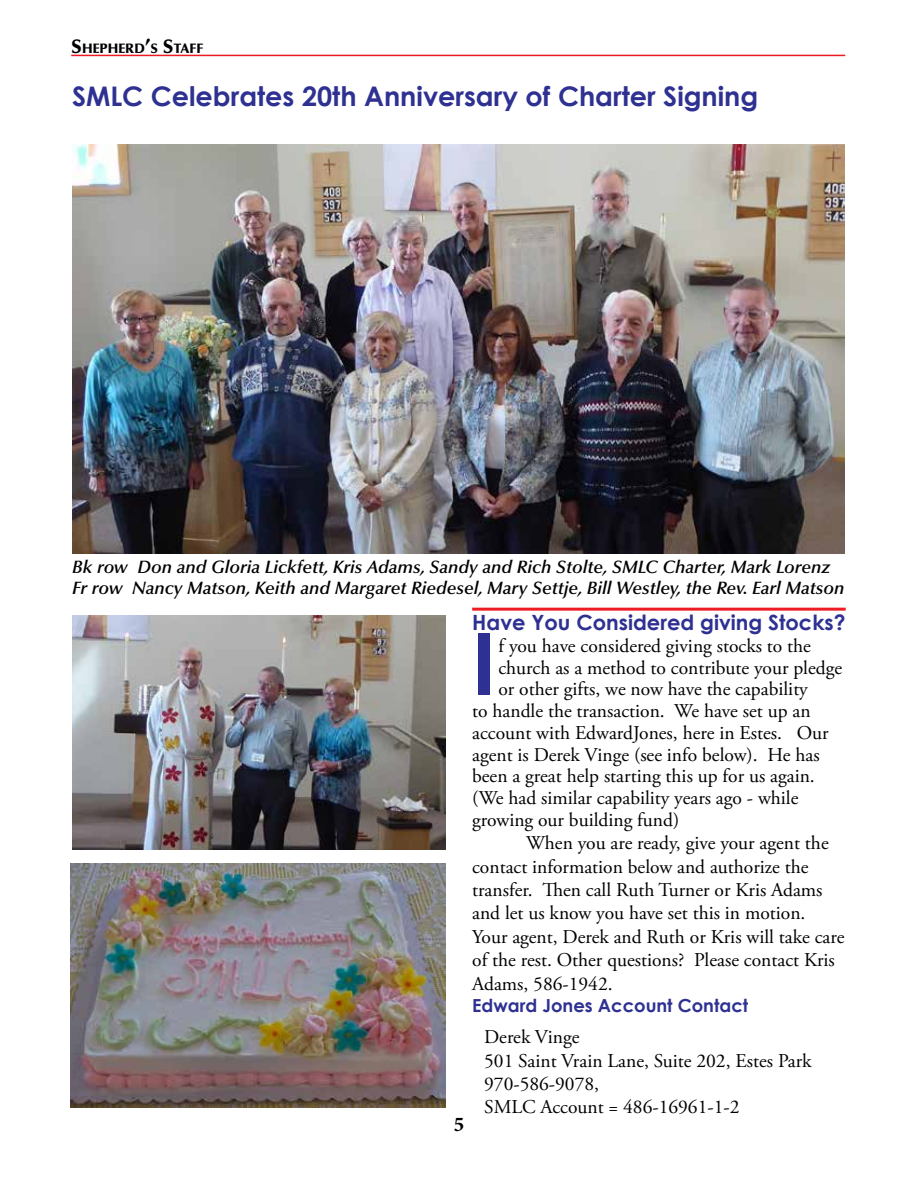
<style>
.page{position:relative;width:918px;height:1188px;background:#fff}
.page>*{position:absolute;margin:0;border:0;box-sizing:border-box;transform-origin:0 0}
.t1{font:700 86.25px "Century Gothic";color:#2e3192}
.t2{font:700 27px "Century Gothic";color:#2e3192}
.t3{font:700 21px "Century Gothic";color:#2e3192}
.t4{font:700 21px "Minion Pro";color:#000}
.t5{font:19.5px/23.4px "Adobe Garamond Pro";color:#000}
.t6{font:italic 600 18px/21.6px "Optima LT Std";color:#000}
.t7{font:700 18px "Century Gothic";color:#2e3192}
.t8{font:900 13.65px "Optima LT Std";color:#000}
.s1{font-size:19.5px}
</style>
<div class="page">
<hr style="left:71px;top:55px;width:774px;height:1px;background:#ed1c24">
<img style="left:72px;top:144px;width:773px;height:410px">
<img style="left:70px;top:863px;width:375px;height:245px">
<hr style="left:472px;top:608px;width:374px;height:3px;background:#ed1c24">
<img style="left:72px;top:616px;width:374px;height:234px">
<p class="t8" style="left:71px;top:41px;width:133px"><span class="s1">S</span>HEPHERD<span class="s1">’</span>S <span class="s1">S</span>TAFF</p>
<h2 class="t2" style="left:72px;top:80px;width:688px">SMLC Celebrates 20th Anniversary of Charter Signing</h2>
<p class="t6" style="left:72px;top:556px;width:774px">Bk row Don and Gloria Lickfett, Kris Adams, Sandy and Rich Stolte, SMLC Charter, Mark Lorenz<br>Fr row Nancy Matson, Keith and Margaret Riedesel, Mary Settje, Bill Westley, the Rev. Earl Matson</p>
<p class="t4" style="left:454px;top:1109px;width:12px">5</p>
<p class="t3" style="left:472px;top:609px;width:375px">Have You Considered giving Stocks?</p>
<h1 class="t1" style="left:472px;top:610px;width:26px">I</h1>
<p class="t5" style="left:498px;top:635px;width:314px">f you have considered giving stocks to the</p>
<p class="t5" style="left:498px;top:656px;width:345px">church as a method to contribute your pledge</p>
<p class="t5" style="left:498px;top:678px;width:311px">or other gifts, we now have the capability</p>
<p class="t5" style="left:472px;top:700px;width:340px">to handle the transaction. We have set up an</p>
<p class="t5" style="left:472px;top:722px;width:358px">account with EdwardJones, here in Estes. Our</p>
<p class="t5" style="left:472px;top:743px;width:349px">agent is Derek Vinge (see info below). He has</p>
<p class="t5" style="left:472px;top:765px;width:344px">been a great help starting this up for us again.</p>
<p class="t5" style="left:472px;top:787px;width:328px">(We had similar capability years ago - while</p>
<p class="t5" style="left:472px;top:809px;width:209px">growing our building fund)</p>
<p class="t5" style="left:526px;top:832px;width:304px">When you are ready, give your agent the</p>
<p class="t5" style="left:472px;top:855px;width:338px">contact information below and authorize the</p>
<p class="t5" style="left:472px;top:879px;width:352px">transfer. Then call Ruth Turner or Kris Adams</p>
<p class="t5" style="left:472px;top:902px;width:335px">and let us know you have set this in motion.</p>
<p class="t5" style="left:472px;top:926px;width:374px">Your agent, Derek and Ruth or Kris will take care</p>
<p class="t5" style="left:472px;top:949px;width:364px">of the rest. Other questions? Please contact Kris</p>
<p class="t5" style="left:472px;top:972px;width:142px">Adams, 586-1942.</p>
<p class="t7" style="left:472px;top:994px;width:278px">Edward Jones Account Contact</p>
<p class="t5" style="left:484px;top:1026px;width:329px">Derek Vinge<br>501 Saint Vrain Lane, Suite 202, Estes Park<br>970-586-9078,<br>SMLC Account = 486-16961-1-2</p>
</div>
